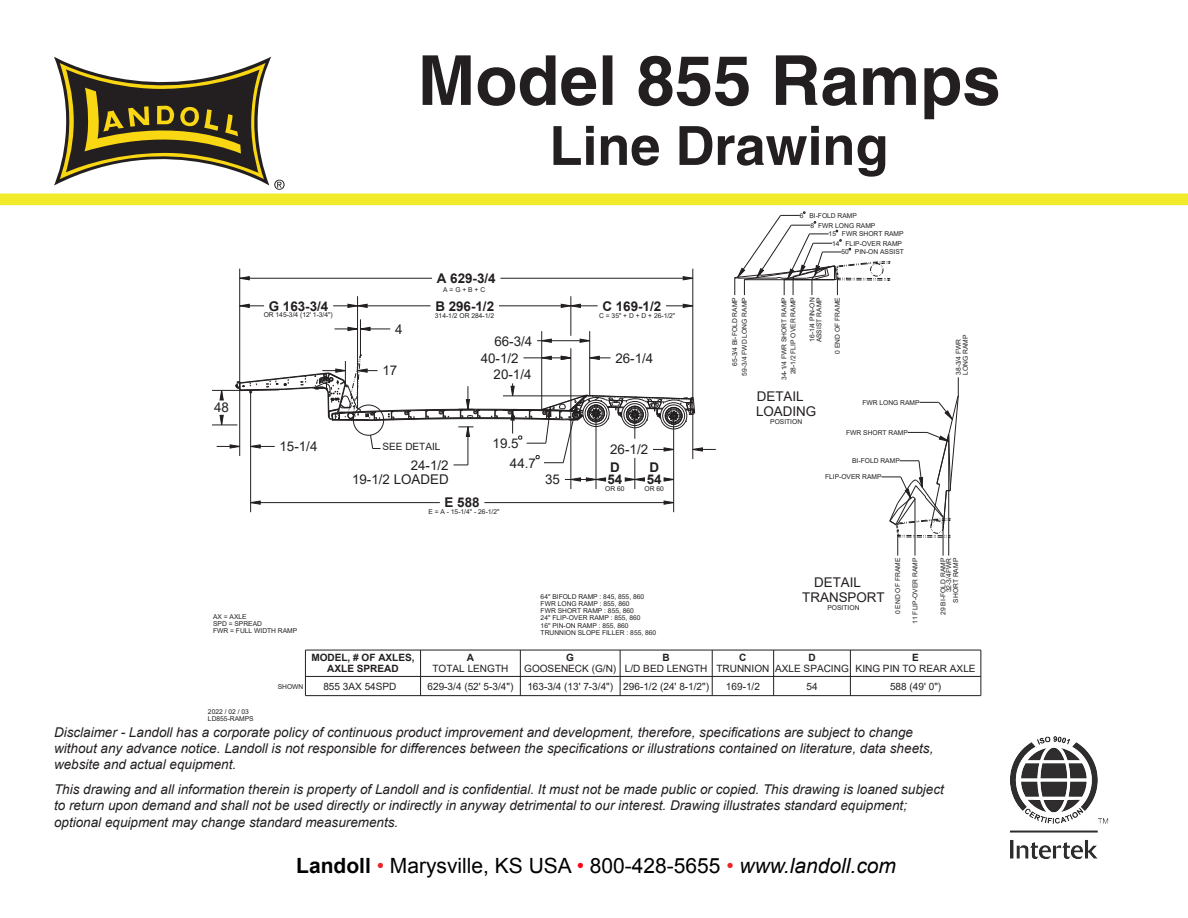
<style>
.page{position:relative;width:1188px;height:918px;background:#fff}
.page>*{position:absolute;margin:0;border:0;box-sizing:border-box;transform-origin:0 0}
.t1{font:700 69px "Helvetica";color:#231f20}
.t2{font:700 54px "Helvetica";color:#231f20}
.t3{font:21px "Arial";color:#000}
.t4{font:italic 13.5px/16.2px "Arial";color:#231f20}
.t5{font:13.35px/14.4px "Arial";color:#231f20}
.t6{font:700 13.35px/12px "Arial";color:#231f20}
.t7{font:10.05px/10.8px "Arial";color:#231f20;text-align:center}
.t8{font:700 10.05px/10.8px "Arial";color:#231f20;text-align:center}
.t9{font:6.75px/7.2px "Arial";color:#231f20}
.s1{font-weight:700}
.s2{color:#ee2123}
.s3{color:#ff0311}
.s4{font-style:italic}
</style>
<div class="page">
<svg style="left:54px;top:57px;width:231px;height:133px"></svg>
<div style="left:1px;top:194px;width:1186px;height:10px;background:#f1eb2b"></div>
<div style="left:0;top:194px;width:1188px;height:11px;border:2px solid #f1eb2b"></div>
<img style="left:1011px;top:736px;width:98px;height:122px">
<svg style="left:348px;top:304px;width:19px;height:2px"></svg>
<svg style="left:561px;top:304px;width:19px;height:2px"></svg>
<svg style="left:572px;top:478px;width:8px;height:3px"></svg>
<svg style="left:664px;top:501px;width:9px;height:3px"></svg>
<svg style="left:251px;top:501px;width:9px;height:3px"></svg>
<svg style="left:240px;top:277px;width:9px;height:3px"></svg>
<svg style="left:683px;top:277px;width:10px;height:3px"></svg>
<svg style="left:542px;top:339px;width:9px;height:3px"></svg>
<svg style="left:580px;top:339px;width:9px;height:3px"></svg>
<svg style="left:586px;top:478px;width:20px;height:3px"></svg>
<hr style="left:305px;top:650px;width:676px;height:1px;background:#231f20">
<hr style="left:305px;top:650px;width:1px;height:46px;background:#231f20">
<hr style="left:305px;top:676px;width:676px;height:1px;background:#231f20">
<hr style="left:305px;top:695px;width:676px;height:1px;background:#231f20">
<hr style="left:420px;top:650px;width:1px;height:46px;background:#231f20">
<hr style="left:520px;top:650px;width:1px;height:46px;background:#231f20">
<hr style="left:620px;top:650px;width:1px;height:46px;background:#231f20">
<hr style="left:712px;top:650px;width:1px;height:46px;background:#231f20">
<hr style="left:773px;top:650px;width:1px;height:46px;background:#231f20">
<hr style="left:850px;top:650px;width:1px;height:46px;background:#231f20">
<hr style="left:981px;top:650px;width:1px;height:46px;background:#231f20">
<hr style="left:239px;top:269px;width:1px;height:114px;background:#231f20">
<hr style="left:250px;top:391px;width:1px;height:121px;background:#231f20">
<hr style="left:357px;top:296px;width:1px;height:112px;background:#231f20">
<hr style="left:484px;top:502px;width:190px;height:1px;background:#231f20">
<hr style="left:251px;top:502px;width:189px;height:1px;background:#231f20">
<hr style="left:360px;top:319px;width:1px;height:36px;background:#231f20">
<svg style="left:664px;top:478px;width:9px;height:3px"></svg>
<hr style="left:565px;top:479px;width:38px;height:1px;background:#231f20">
<svg style="left:625px;top:478px;width:19px;height:3px"></svg>
<hr style="left:537px;top:340px;width:53px;height:1px;background:#231f20">
<svg style="left:335px;top:327px;width:35px;height:4px"></svg>
<hr style="left:360px;top:329px;width:30px;height:1px;background:#231f20">
<hr style="left:541px;top:331px;width:1px;height:79px;background:#231f20">
<svg style="left:666px;top:304px;width:27px;height:3px"></svg>
<svg style="left:240px;top:304px;width:24px;height:3px"></svg>
<hr style="left:333px;top:306px;width:98px;height:1px;background:#231f20">
<hr style="left:499px;top:306px;width:99px;height:1px;background:#231f20">
<hr style="left:571px;top:410px;width:1px;height:79px;background:#231f20">
<hr style="left:571px;top:348px;width:1px;height:62px;background:#231f20">
<hr style="left:571px;top:296px;width:1px;height:40px;background:#231f20">
<hr style="left:589px;top:331px;width:1px;height:65px;background:#231f20">
<hr style="left:500px;top:278px;width:193px;height:1px;background:#231f20">
<hr style="left:240px;top:278px;width:192px;height:1px;background:#231f20">
<hr style="left:596px;top:418px;width:1px;height:71px;background:#231f20">
<hr style="left:635px;top:458px;width:1px;height:31px;background:#231f20">
<hr style="left:673px;top:421px;width:1px;height:91px;background:#231f20">
<hr style="left:693px;top:269px;width:1px;height:190px;background:#231f20">
<svg style="left:734px;top:211px;width:156px;height:84px"></svg>
<svg style="left:882px;top:377px;width:77px;height:179px"></svg>
<svg style="left:212px;top:355px;width:504px;height:111px"></svg>
<p class="t1" style="left:418px;top:39px;width:584px">Model 855 Ramps</p>
<p class="t2" style="left:549px;top:113px;width:341px">Line Drawing</p>
<p class="t6" style="left:437px;top:272px;width:60px">A 629-3/4</p>
<p class="t9" style="left:443px;top:286px;width:43px">A = G + B + C</p>
<p class="t6" style="left:269px;top:300px;width:61px">G 163-3/4</p>
<p class="t6" style="left:435px;top:300px;width:60px">B 296-1/2</p>
<p class="t6" style="left:602px;top:300px;width:60px">C 169-1/2</p>
<p class="t9" style="left:264px;top:311px;width:71px">OR 145-3/4 (12' 1-3/4")</p>
<p class="t9" style="left:435px;top:312px;width:61px">314-1/2 OR 284-1/2</p>
<p class="t9" style="left:599px;top:312px;width:78px">C = 35" + D + D + 26-1/2"</p>
<p class="t5" style="left:214px;top:400px;width:16px">48</p>
<p class="t5" style="left:280px;top:439px;width:39px">15-1/4</p>
<p class="t9" style="left:213px;top:613px;width:86px">AX = AXLE<br>SPD = SPREAD<br>FWR = FULL WIDTH RAMP</p>
<p class="t5" style="left:395px;top:322px;width:9px">4</p>
<p class="t5" style="left:382px;top:363px;width:16px">17</p>
<p class="t5" style="left:481px;top:332px;width:53px;line-height:17.1px;text-indent:14px">66-3/4<br>40-1/2</p>
<p class="t5" style="left:494px;top:367px;width:39px">20-1/4</p>
<p class="t7" style="left:382px;top:441px;width:60px">SEE DETAIL</p>
<p class="t5" style="left:510px;top:433px;width:28px;line-height:19.5px;text-indent:-17px">19.5<br>44.7</p>
<p class="t5" style="left:352px;top:458px;width:98px;text-align:right">24-1/2<br>19-1/2 LOADED</p>
<p class="t6" style="left:445px;top:497px;width:36px">E 588</p>
<p class="t9" style="left:428px;top:508px;width:73px">E = A - 15-1/4" - 26-1/2"</p>
<p class="t5" style="left:545px;top:472px;width:16px">35</p>
<p class="t5" style="left:615px;top:351px;width:39px">26-1/4</p>
<p class="t5" style="left:610px;top:442px;width:39px">26-1/2</p>
<p class="t6" style="left:607px;top:462px;width:16px">D<br>54</p>
<p class="t6" style="left:647px;top:462px;width:16px">D<br>54</p>
<p class="t9" style="left:645px;top:485px;width:21px">OR 60</p>
<p class="t9" style="left:605px;top:485px;width:21px">OR 60</p>
<p class="t9" style="left:541px;top:593px;width:117px">64" BIFOLD RAMP : 845, 855, 860<br>FWR LONG RAMP : 855, 860<br>FWR SHORT RAMP : 855, 860<br>24" FLIP-OVER RAMP : 855, 860<br>16" PIN-ON RAMP : 855, 860<br>TRUNNION SLOPE FILLER : 855, 860</p>
<p class="t9" style="left:800px;top:212px;width:59px">6 BI-FOLD RAMP</p>
<p class="t9" style="left:829px;top:229px;width:77px;line-height:9px;text-align:right">15 FWR SHORT RAMP<br>14 FLIP-OVER RAMP<br>50 PIN-ON ASSIST</p>
<p class="t9" style="left:810px;top:222px;width:66px">8 FWR LONG RAMP</p>
<p class="t9" style="left:731px;top:366px;width:70px;rotate:-90deg">65-3/4 BI-FOLD RAMP</p>
<p class="t9" style="left:741px;top:376px;width:80px;rotate:-90deg">59-3/4 FWD LONG RAMP</p>
<p class="t9" style="left:781px;top:380px;width:84px;rotate:-90deg">34-1/4 FWR SHORT RAMP</p>
<p class="t9" style="left:789px;top:374px;width:79px;rotate:-90deg">28-1/2 FLIP OVER RAMP</p>
<p class="t9" style="left:808px;top:342px;width:47px;rotate:-90deg">16-1/4 PIN-ON<br>ASSIST RAMP</p>
<p class="t5" style="left:756px;top:389px;width:62px">DETAIL<br>LOADING</p>
<p class="t9" style="left:770px;top:418px;width:33px">POSITION</p>
<p class="t9" style="left:834px;top:354px;width:58px;rotate:-90deg">0 END OF FRAME</p>
<p class="t9" style="left:862px;top:399px;width:59px">FWR LONG RAMP</p>
<p class="t9" style="left:846px;top:429px;width:63px">FWR SHORT RAMP</p>
<p class="t9" style="left:852px;top:457px;width:49px">BI-FOLD RAMP</p>
<p class="t9" style="left:825px;top:473px;width:58px">FLIP-OVER RAMP</p>
<p class="t9" style="left:955px;top:375px;width:42px;rotate:-90deg">38-3/4 FWR<br>LONG RAMP</p>
<p class="t5" style="left:802px;top:575px;width:84px;text-indent:12px">DETAIL<br>TRANSPORT</p>
<p class="t9" style="left:828px;top:604px;width:33px">POSITION</p>
<p class="t9" style="left:894px;top:614px;width:58px;rotate:-90deg">0 END OF FRAME</p>
<p class="t9" style="left:911px;top:624px;width:67px;rotate:-90deg">11 FLIP-OVER RAMP</p>
<p class="t9" style="left:940px;top:615px;width:58px;line-height:5.7px;text-align:right;rotate:-90deg">29 BI-FOLD RAMP<br>32-3/4FWR</p>
<p class="t9" style="left:952px;top:603px;width:46px;rotate:-90deg">SHORT RAMP</p>
<p class="t9" style="left:208px;top:708px;width:47px">2022 / 02 / 03<br>LD855-RAMPS</p>
<p class="t9" style="left:278px;top:683px;width:27px">SHOWN</p>
<p class="t8" style="left:311px;top:653px;width:105px">MODEL, # OF AXLES,<br>AXLE SPREAD</p>
<p class="t7" style="left:433px;top:652px;width:77px"><span class="s1">A<br></span>TOTAL LENGTH</p>
<p class="t7" style="left:524px;top:652px;width:94px"><span class="s1">G<br></span>GOOSENECK (G/N)</p>
<p class="t7" style="left:625px;top:652px;width:84px"><span class="s1">B<br></span>L/D BED LENGTH</p>
<p class="t7" style="left:716px;top:652px;width:54px"><span class="s1">C<br></span>TRUNNION</p>
<p class="t7" style="left:775px;top:652px;width:75px"><span class="s1">D<br></span>AXLE SPACING</p>
<p class="t7" style="left:856px;top:652px;width:121px"><span class="s1">E<br></span>KING PIN TO REAR AXLE</p>
<p class="t7" style="left:323px;top:681px;width:75px">855 3AX 54SPD</p>
<p class="t7" style="left:428px;top:681px;width:87px">629-3/4 (52' 5-3/4")</p>
<p class="t7" style="left:527px;top:681px;width:183px">163-3/4 (13' 7-3/4") 296-1/2 (24' 8-1/2")</p>
<p class="t7" style="left:726px;top:681px;width:36px">169-1/2</p>
<p class="t7" style="left:806px;top:681px;width:13px">54</p>
<p class="t7" style="left:890px;top:681px;width:53px">588 (49' 0")</p>
<p class="t4" style="left:54px;top:724px;width:881px">Disclaimer - Landoll has a corporate policy of continuous product improvement and development, therefore, specifications are subject to change without any advance notice. Landoll is not responsible for differences between the specifications or illustrations contained on literature, data sheets, website and actual equipment.</p>
<p class="t4" style="left:54px;top:782px;width:891px">This drawing and all information therein is property of Landoll and is confidential. It must not be made public or copied. This drawing is loaned subject to return upon demand and shall not be used directly or indirectly in anyway detrimental to our interest. Drawing illustrates standard equipment; optional equipment may change standard measurements.</p>
<p class="t3" style="left:296px;top:852px;width:601px"><span class="s1">Landoll</span> <span class="s2">•</span> Marysville, KS USA <span class="s3">•</span> 800-428-5655 <span class="s2">•</span> <span class="s4">www.landoll.com</span></p>
</div>
